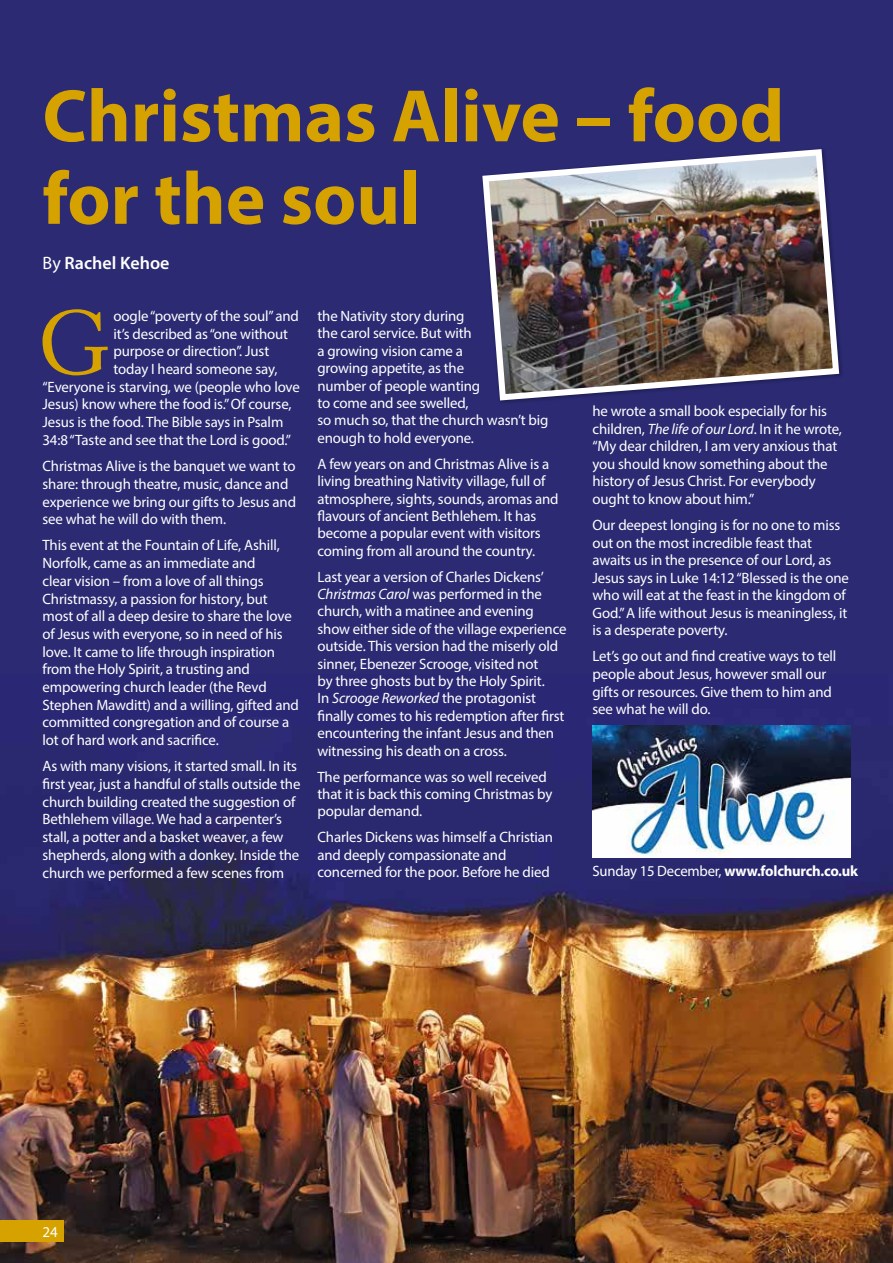
<style>
.page{position:relative;width:893px;height:1263px;background:#2b2a73}
.page>*{position:absolute;margin:0;border:0;box-sizing:border-box;transform-origin:0 0}
.t1{font:89.7px "Adobe Caslon Pro";color:#d6a200}
.t2{font:700 75px/82.5px "Myriad Pro";color:#d6a200}
.t3{font:600 18px "Myriad Pro";color:#fff}
.t4{font:15px/17.4px "Myriad Pro";letter-spacing:-.01em;color:#fff}
.t5{font:700 15px "Myriad Pro";letter-spacing:-.015em;color:#fff}
.s1{font-weight:400}
.s2{font-style:italic}
</style>
<div class="page">
<img style="left:0;top:725px;width:893px;height:538px">
<div style="left:0;top:1220px;width:64px;height:22px;background:#d6a200"></div>
<img style="left:482px;top:149px;width:360px;height:254px">
<img style="left:592px;top:726px;width:258px;height:132px">
<h2 class="t2" style="left:43px;top:72px;width:743px">Christmas Alive – food for the soul</h2>
<p class="t3" style="left:43px;top:252px;width:128px"><span class="s1">By</span> Rachel Kehoe</p>
<h1 class="t1" style="left:38px;top:291px;width:74px">G</h1>
<p class="t4" style="left:114px;top:307px;width:187px">oogle “poverty of the soul” and</p>
<p class="t4" style="left:317px;top:307px;width:232px">the Nativity story during<br>the carol service. But with<br>a growing vision came a<br>growing appetite, as the<br>number of people wanting<br>to come and see swelled,<br>so much so, that the church wasn’t big enough to hold everyone.</p>
<p class="t4" style="left:317px;top:455px;width:243px">A few years on and Christmas Alive is a living breathing Nativity village, full of atmosphere, sights, sounds, aromas and flavours of ancient Bethlehem. It has become a popular event with visitors coming from all around the country.</p>
<p class="t4" style="left:317px;top:568px;width:251px">Last year a version of Charles Dickens’ <span class="s2">Christmas Carol</span> was performed in the church, with a matinee and evening show either side of the village experience outside. This version had the miserly old sinner, Ebenezer Scrooge, visited not<br>by three ghosts but by the Holy Spirit.<br>In <span class="s2">Scrooge Reworked</span> the protagonist finally comes to his redemption after first encountering the infant Jesus and then witnessing his death on a cross.</p>
<p class="t4" style="left:317px;top:767px;width:236px">The performance was so well received that it is back this coming Christmas by popular demand.</p>
<p class="t4" style="left:317px;top:828px;width:237px">Charles Dickens was himself a Christian and deeply compassionate and concerned for the poor. Before he died</p>
<p class="t4" style="left:114px;top:325px;width:176px">it’s described as “one without</p>
<p class="t4" style="left:114px;top:342px;width:157px">purpose or direction”. Just</p>
<p class="t4" style="left:114px;top:360px;width:165px">today I heard someone say,</p>
<p class="t4" style="left:43px;top:378px;width:259px">“Everyone is starving, we (people who love</p>
<p class="t4" style="left:43px;top:395px;width:251px">Jesus) know where the food is.” Of course,</p>
<p class="t4" style="left:43px;top:413px;width:242px">Jesus is the food. The Bible says in Psalm</p>
<p class="t4" style="left:43px;top:431px;width:250px">34:8 “Taste and see that the Lord is good.”</p>
<p class="t4" style="left:43px;top:457px;width:255px">Christmas Alive is the banquet we want to share: through theatre, music, dance and experience we bring our gifts to Jesus and see what he will do with them.</p>
<p class="t4" style="left:43px;top:536px;width:258px">This event at the Fountain of Life, Ashill, Norfolk, came as an immediate and<br>clear vision – from a love of all things Christmassy, a passion for history, but most of all a deep desire to share the love of Jesus with everyone, so in need of his love. It came to life through inspiration from the Holy Spirit, a trusting and empowering church leader (the Revd Stephen Mawditt) and a willing, gifted and committed congregation and of course a lot of hard work and sacrifice.</p>
<p class="t4" style="left:43px;top:757px;width:259px">As with many visions, it started small. In its first year, just a handful of stalls outside the church building created the suggestion of Bethlehem village. We had a carpenter’s stall, a potter and a basket weaver, a few shepherds, along with a donkey. Inside the church we performed a few scenes from</p>
<p class="t4" style="left:592px;top:402px;width:251px">he wrote a small book especially for his children, <span class="s2">The life of our Lord</span>. In it he wrote, “My dear children, I am very anxious that you should know something about the history of Jesus Christ. For everybody ought to know about him.”</p>
<p class="t4" style="left:592px;top:516px;width:258px">Our deepest longing is for no one to miss out on the most incredible feast that awaits us in the presence of our Lord, as Jesus says in Luke 14:12 “Blessed is the one who will eat at the feast in the kingdom of God.” A life without Jesus is meaningless, it is a desperate poverty.</p>
<p class="t4" style="left:592px;top:647px;width:245px">Let’s go out and find creative ways to tell people about Jesus, however small our gifts or resources. Give them to him and see what he will do.</p>
<p class="t5" style="left:592px;top:861px;width:267px"><span class="s1">Sunday 15 December,</span> www.folchurch.co.uk</p>
<p class="t4" style="left:43px;top:1223px;width:17px">24</p>
</div>
